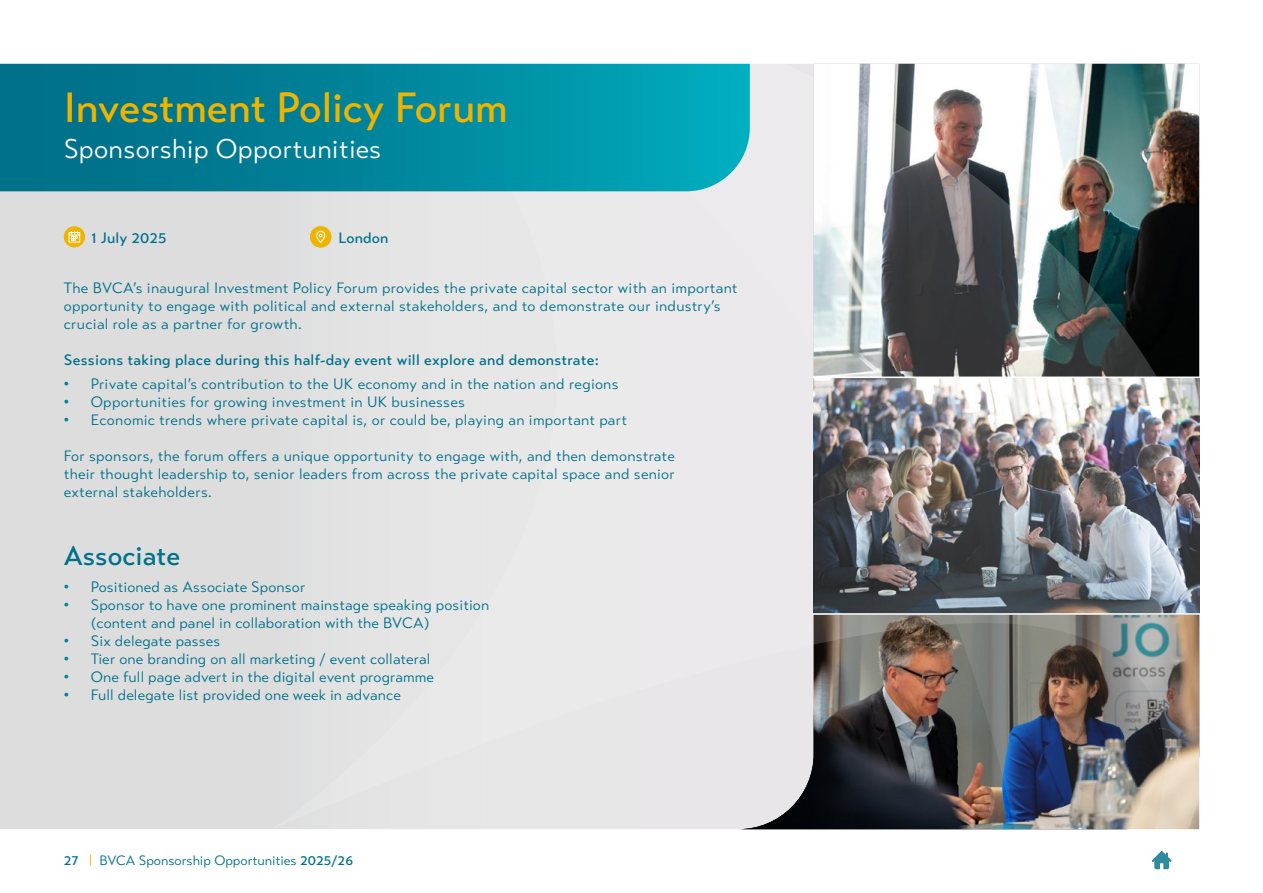
<style>
.page{position:relative;width:1263px;height:893px;background:#fff}
.page>*{position:absolute;margin:0;border:0;box-sizing:border-box;transform-origin:0 0}
.t1{font:500 42px "Transat Text";color:#edb400}
.t2{font:27px "Transat Text Standard";letter-spacing:.01em;color:#fff}
.t3{font:500 27px "Transat Text";color:#00718a}
.t4{font:15px/18px "Transat Text Standard";letter-spacing:.01em;color:#00718a}
.t5{font:500 15px "Transat Text";letter-spacing:.02em;color:#00718a}
.t6{font:13.5px "Transat Text Standard";color:#00718a}
.s1{font-family:"Arial";color:#008496}
.s2{font-family:"Transat Text";font-weight:500}
.s3{color:#edb400}
</style>
<div class="page">
<img style="left:0;top:63px;width:1200px;height:807px">
<svg style="left:0;top:64px;width:750px;height:127px;background:#02899e"></svg>
<h1 class="t1" style="left:64px;top:82px;width:445px">Investment Policy Forum</h1>
<h2 class="t2" style="left:64px;top:132px;width:319px">Sponsorship Opportunities</h2>
<p class="t5" style="left:91px;top:228px;width:77px">1 July 2025</p>
<p class="t5" style="left:338px;top:228px;width:52px">London</p>
<p class="t4" style="left:64px;top:279px;width:675px">The BVCA’s inaugural Investment Policy Forum provides the private capital sector with an important opportunity to engage with political and external stakeholders, and to demonstrate our industry’s crucial role as a partner for growth.</p>
<p class="t5" style="left:64px;top:351px;width:537px">Sessions taking place during this half-day event will explore and demonstrate:</p>
<p class="t4" style="left:64px;top:375px;width:556px"><span class="s1">•</span> Private capital’s contribution to the UK economy and in the nation and regions</p>
<p class="t4" style="left:64px;top:393px;width:403px"><span class="s1">•</span> Opportunities for growing investment in UK businesses</p>
<p class="t4" style="left:64px;top:411px;width:565px"><span class="s1">•</span> Economic trends where private capital is, or could be, playing an important part</p>
<p class="t4" style="left:64px;top:447px;width:613px;text-align:justify">For sponsors, the forum offers a unique opportunity to engage with, and then demonstrate their thought leadership to, senior leaders from across the private capital space and senior external stakeholders.</p>
<h2 class="t3" style="left:64px;top:540px;width:118px">Associate</h2>
<p class="t4" style="left:64px;top:578px;width:243px"><span class="s1">•</span> Positioned as Associate Sponsor</p>
<p class="t4" style="left:91px;top:596px;width:400px;text-indent:-27px"><span class="s1">•</span> Sponsor to have one prominent mainstage speaking position (content and panel in collaboration with the BVCA)</p>
<p class="t4" style="left:64px;top:632px;width:158px"><span class="s1">•</span> Six delegate passes</p>
<p class="t4" style="left:64px;top:650px;width:368px"><span class="s1">•</span> Tier one branding on all marketing / event collateral</p>
<p class="t4" style="left:64px;top:668px;width:372px"><span class="s1">•</span> One full page advert in the digital event programme</p>
<p class="t4" style="left:64px;top:686px;width:339px"><span class="s1">•</span> Full delegate list provided one week in advance</p>
<p class="t6" style="left:64px;top:853px;width:291px"><span class="s2">27</span> <span class="s3">|</span> BVCA Sponsorship Opportunities <span class="s2">2025/26</span></p>
</div>
